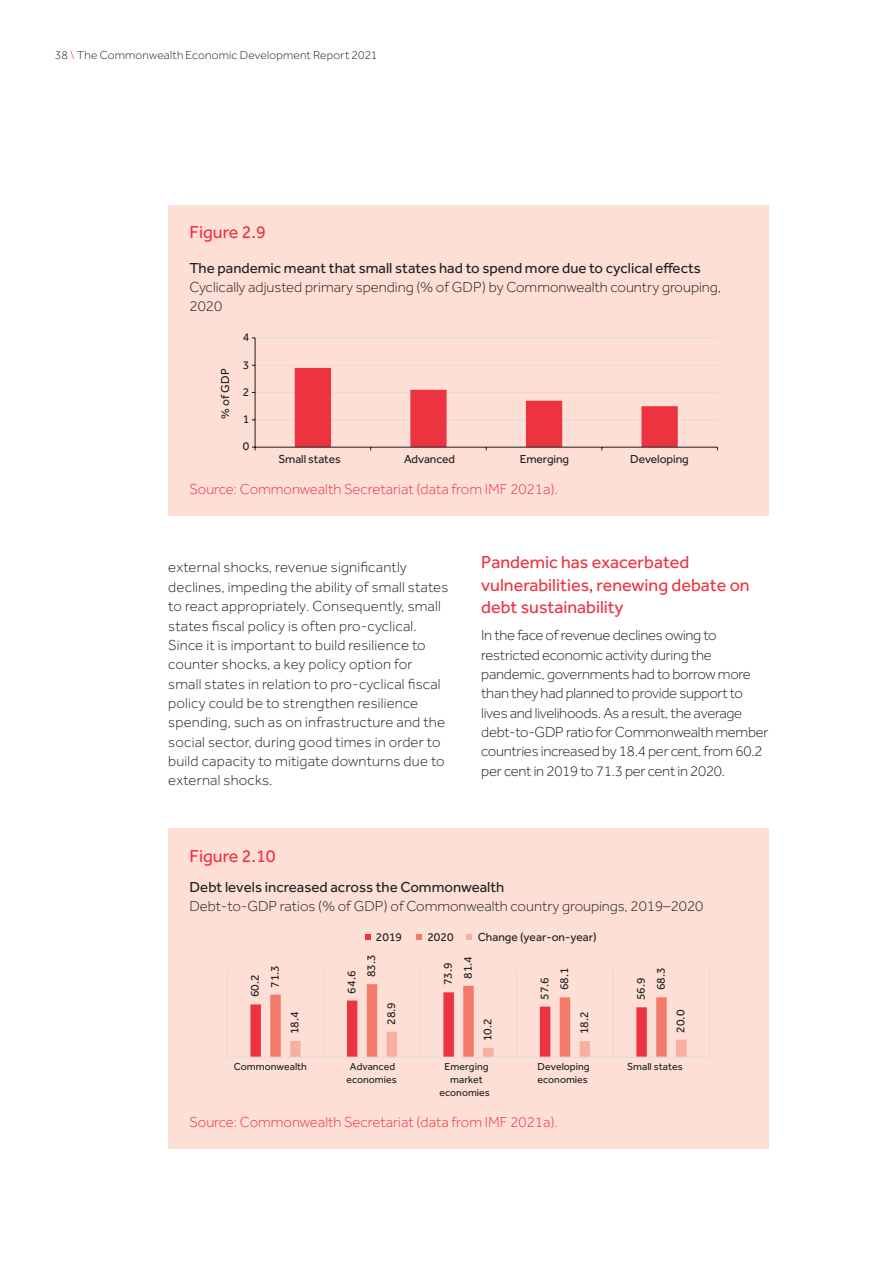
<style>
.page{position:relative;width:893px;height:1263px;background:#fff}
.page>*{position:absolute;margin:0;border:0;box-sizing:border-box;transform-origin:0 0}
.t1{font:18px/22.5px "Effra";color:#ee3340}
.t2{font:300 15px/19.4px "Effra";color:#231f20}
.t3{font:300 15px/19.4px "Effra";letter-spacing:-.02em;color:#231f20}
.t4{font:15px "Effra";color:#231f20}
.t5{font:300 15px "Effra";color:#ee3340}
.t6{font:12px "Effra";color:#231f20}
.t7{font:300 12px "Effra";letter-spacing:.015em;color:#231f20}
.t8{font:10.5px/12.6px "Effra";color:#231f20;text-align:center}
.s1{color:#ee3340}
</style>
<div class="page">
<div style="left:168px;top:205px;width:601px;height:310px;background:#fddfd6"></div>
<hr style="left:255px;top:419px;width:462px;height:1px;background:#dcdddf">
<hr style="left:255px;top:392px;width:462px;height:1px;background:#dcdddf">
<hr style="left:255px;top:365px;width:462px;height:1px;background:#dcdddf">
<hr style="left:255px;top:337px;width:462px;height:1px;background:#dcdddf">
<hr style="left:255px;top:338px;width:1px;height:109px;background:#231f20">
<hr style="left:255px;top:447px;width:462px;height:1px;background:#231f20">
<svg style="left:295px;top:368px;width:383px;height:82px"></svg>
<div style="left:168px;top:828px;width:601px;height:320px;background:#fddfd6"></div>
<hr style="left:227px;top:969px;width:1px;height:88px;background:#dcdddf">
<hr style="left:323px;top:969px;width:1px;height:88px;background:#dcdddf">
<hr style="left:420px;top:969px;width:1px;height:88px;background:#dcdddf">
<hr style="left:516px;top:969px;width:1px;height:88px;background:#dcdddf">
<hr style="left:613px;top:969px;width:1px;height:88px;background:#dcdddf">
<hr style="left:709px;top:969px;width:1px;height:88px;background:#dcdddf">
<svg style="left:250px;top:984px;width:436px;height:73px"></svg>
<hr style="left:227px;top:1057px;width:483px;height:1px;background:#dcdddf">
<svg style="left:365px;top:934px;width:5px;height:6px"></svg>
<svg style="left:416px;top:934px;width:6px;height:6px"></svg>
<svg style="left:466px;top:934px;width:6px;height:6px"></svg>
<p class="t7" style="left:55px;top:48px;width:324px">38 <span class="s1">\</span> The Commonwealth Economic Development Report 2021</p>
<p class="t1" style="left:190px;top:221px;width:78px">Figure 2.9</p>
<p class="t4" style="left:190px;top:259px;width:513px">The pandemic meant that small states had to spend more due to cyclical effects</p>
<p class="t2" style="left:190px;top:277px;width:533px">Cyclically adjusted primary spending (% of GDP) by Commonwealth country grouping,<br>2020</p>
<p class="t6" style="left:218px;top:419px;width:51px;rotate:-90deg">% of GDP</p>
<p class="t6" style="left:243px;top:330px;width:8px">4</p>
<p class="t6" style="left:243px;top:357px;width:8px">3</p>
<p class="t6" style="left:243px;top:385px;width:8px">2</p>
<p class="t6" style="left:243px;top:412px;width:8px">1</p>
<p class="t6" style="left:243px;top:439px;width:8px">0</p>
<p class="t6" style="left:278px;top:452px;width:64px">Small states</p>
<p class="t6" style="left:404px;top:452px;width:53px">Advanced</p>
<p class="t6" style="left:520px;top:452px;width:51px">Emerging</p>
<p class="t6" style="left:630px;top:452px;width:60px">Developing</p>
<p class="t5" style="left:190px;top:480px;width:370px">Source: Commonwealth Secretariat (data from IMF 2021a).</p>
<p class="t2" style="left:168px;top:558px;width:282px">external shocks, revenue significantly declines, impeding the ability of small states to react appropriately. Consequently, small states fiscal policy is often pro-cyclical.<br>Since it is important to build resilience to counter shocks, a key policy option for small states in relation to pro-cyclical fiscal policy could be to strengthen resilience spending, such as on infrastructure and the social sector, during good times in order to build capacity to mitigate downturns due to external shocks.</p>
<p class="t1" style="left:481px;top:550px;width:270px">Pandemic has exacerbated vulnerabilities, renewing debate on debt sustainability</p>
<p class="t3" style="left:481px;top:625px;width:289px">In the face of revenue declines owing to restricted economic activity during the pandemic, governments had to borrow more than they had planned to provide support to lives and livelihoods. As a result, the average debt-to-GDP ratio for Commonwealth member countries increased by 18.4 per cent, from 60.2 per cent in 2019 to 71.3 per cent in 2020.</p>
<p class="t1" style="left:190px;top:844px;width:88px">Figure 2.10</p>
<p class="t4" style="left:190px;top:878px;width:316px">Debt levels increased across the Commonwealth</p>
<p class="t2" style="left:190px;top:896px;width:515px">Debt-to-GDP ratios (% of GDP) of Commonwealth country groupings, 2019–2020</p>
<p class="t6" style="left:376px;top:930px;width:28px">2019</p>
<p class="t6" style="left:427px;top:930px;width:28px">2020</p>
<p class="t6" style="left:478px;top:930px;width:120px">Change (year-on-year)</p>
<p class="t6" style="left:268px;top:988px;width:24px;rotate:-90deg">71.3</p>
<p class="t6" style="left:364px;top:977px;width:24px;rotate:-90deg">83.3</p>
<p class="t6" style="left:461px;top:979px;width:24px;rotate:-90deg">81.4</p>
<p class="t6" style="left:248px;top:997px;width:24px;rotate:-90deg">60.2</p>
<p class="t6" style="left:344px;top:993px;width:24px;rotate:-90deg">64.6</p>
<p class="t6" style="left:441px;top:985px;width:24px;rotate:-90deg">73.9</p>
<p class="t6" style="left:288px;top:1034px;width:24px;rotate:-90deg">18.4</p>
<p class="t6" style="left:384px;top:1025px;width:24px;rotate:-90deg">28.9</p>
<p class="t6" style="left:557px;top:990px;width:24px;rotate:-90deg">68.1</p>
<p class="t6" style="left:654px;top:990px;width:24px;rotate:-90deg">68.3</p>
<p class="t6" style="left:537px;top:1000px;width:24px;rotate:-90deg">57.6</p>
<p class="t6" style="left:634px;top:1000px;width:24px;rotate:-90deg">56.9</p>
<p class="t6" style="left:481px;top:1041px;width:24px;rotate:-90deg">10.2</p>
<p class="t6" style="left:577px;top:1034px;width:24px;rotate:-90deg">18.2</p>
<p class="t6" style="left:674px;top:1032px;width:24px;rotate:-90deg">20.0</p>
<p class="t8" style="left:234px;top:1060px;width:75px">Commonwealth</p>
<p class="t8" style="left:346px;top:1060px;width:52px">Advanced economies</p>
<p class="t8" style="left:439px;top:1060px;width:52px">Emerging market economies</p>
<p class="t8" style="left:537px;top:1060px;width:54px;text-align:left">Developing economies</p>
<p class="t8" style="left:627px;top:1060px;width:57px">Small states</p>
<p class="t5" style="left:190px;top:1114px;width:370px">Source: Commonwealth Secretariat (data from IMF 2021a).</p>
</div>
